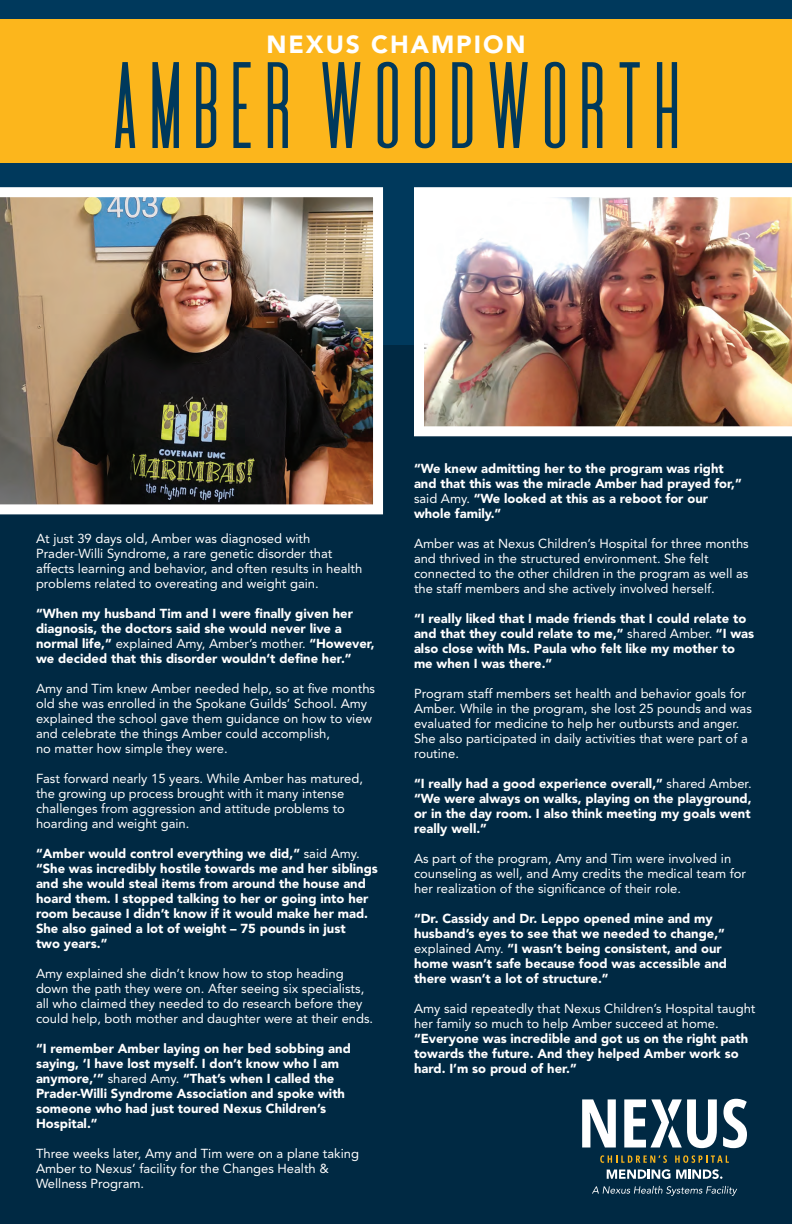
<style>
.page{position:relative;width:792px;height:1224px;background:#00395c}
.page>*{position:absolute;margin:0;border:0;box-sizing:border-box;transform-origin:0 0}
.t1{font:107.3px "De Valencia";letter-spacing:-.24em;color:#00395c}
.t2{font:900 24.6px "Avenir";letter-spacing:.08em;color:#fff}
.t3{font:13px/15px "Avenir";color:#fff}
.t4{font:900 13px/15px "Avenir";color:#fff}
.s1{font-weight:400}
</style>
<div class="page">
<div style="left:0;top:346px;width:792px;height:878px;background:#002943"></div>
<div style="left:0;top:19px;width:792px;height:144px;background:#fcb61c"></div>
<svg style="left:607px;top:1169px;width:115px;height:10px"></svg>
<svg style="left:582px;top:1099px;width:34px;height:48px"></svg>
<svg style="left:624px;top:1099px;width:93px;height:49px"></svg>
<svg style="left:723px;top:1099px;width:24px;height:49px"></svg>
<svg style="left:600px;top:1155px;width:67px;height:8px"></svg>
<svg style="left:675px;top:1155px;width:54px;height:8px"></svg>
<svg style="left:592px;top:1186px;width:145px;height:10px"></svg>
<img style="left:0;top:187px;width:383px;height:327px">
<img style="left:414px;top:187px;width:378px;height:249px">
<h2 class="t2" style="left:266px;top:30px;width:261px">NEXUS CHAMPION</h2>
<h1 class="t1" style="left:93px;top:46px;width:607px">AMBERWOODWORTH</h1>
<p class="t3" style="left:36px;top:531px;width:328px">At just 39 days old, Amber was diagnosed with Prader-Willi Syndrome, a rare genetic disorder that affects learning and behavior, and often results in health problems related to overeating and weight gain.</p>
<p class="t4" style="left:36px;top:606px;width:340px">“When my husband Tim and I were finally given her diagnosis, the doctors said she would never live a normal life,” <span class="s1">explained Amy, Amber’s mother.</span> “However, we decided that this disorder wouldn’t define her.”</p>
<p class="t3" style="left:36px;top:681px;width:341px">Amy and Tim knew Amber needed help, so at five months old she was enrolled in the Spokane Guilds’ School. Amy explained the school gave them guidance on how to view and celebrate the things Amber could accomplish,<br>no matter how simple they were.</p>
<p class="t3" style="left:36px;top:771px;width:329px">Fast forward nearly 15 years. While Amber has matured, the growing up process brought with it many intense challenges from aggression and attitude problems to hoarding and weight gain.</p>
<p class="t4" style="left:36px;top:846px;width:343px">“Amber would control everything we did,” <span class="s1">said Amy. </span>“She was incredibly hostile towards me and her siblings and she would steal items from around the house and hoard them. I stopped talking to her or going into her room because I didn’t know if it would make her mad.<br>She also gained a lot of weight – 75 pounds in just<br>two years.”</p>
<p class="t3" style="left:36px;top:966px;width:339px">Amy explained she didn’t know how to stop heading down the path they were on. After seeing six specialists, all who claimed they needed to do research before they could help, both mother and daughter were at their ends.</p>
<p class="t4" style="left:36px;top:1041px;width:316px">“I remember Amber laying on her bed sobbing and saying, ‘I have lost myself. I don’t know who I am anymore,’” <span class="s1">shared Amy.</span> “That’s when I called the Prader-Willi Syndrome Association and spoke with someone who had just toured Nexus Children’s Hospital.”</p>
<p class="t3" style="left:36px;top:1146px;width:325px">Three weeks later, Amy and Tim were on a plane taking<br>Amber to Nexus’ facility for the Changes Health &amp;<br>Wellness Program.</p>
<p class="t4" style="left:414px;top:461px;width:329px">“We knew admitting her to the program was right and that this was the miracle Amber had prayed for,” <span class="s1">said Amy.</span> “We looked at this as a reboot for our whole family.”</p>
<p class="t3" style="left:414px;top:536px;width:336px">Amber was at Nexus Children’s Hospital for three months and thrived in the structured environment. She felt connected to the other children in the program as well as the staff members and she actively involved herself.</p>
<p class="t4" style="left:414px;top:611px;width:342px">“I really liked that I made friends that I could relate to and that they could relate to me,” <span class="s1">shared Amber.</span> “I was also close with Ms. Paula who felt like my mother to me when I was there.”</p>
<p class="t3" style="left:414px;top:686px;width:339px">Program staff members set health and behavior goals for Amber. While in the program, she lost 25 pounds and was evaluated for medicine to help her outbursts and anger.<br>She also participated in daily activities that were part of a routine.</p>
<p class="t4" style="left:414px;top:776px;width:339px;text-align:justify">“I really had a good experience overall,” <span class="s1">shared Amber. </span>“We were always on walks, playing on the playground, or in the day room. I also think meeting my goals went really well.”</p>
<p class="t3" style="left:414px;top:851px;width:334px">As part of the program, Amy and Tim were involved in counseling as well, and Amy credits the medical team for her realization of the significance of their role.</p>
<p class="t4" style="left:414px;top:911px;width:315px">“Dr. Cassidy and Dr. Leppo opened mine and my husband’s eyes to see that we needed to change,” <span class="s1">explained Amy.</span> ”I wasn’t being consistent, and our home wasn’t safe because food was accessible and there wasn’t a lot of structure.”</p>
<p class="t3" style="left:414px;top:1001px;width:343px">Amy said repeatedly that Nexus Children’s Hospital taught her family so much to help Amber succeed at home.</p>
<p class="t4" style="left:414px;top:1031px;width:336px">“Everyone was incredible and got us on the right path towards the future. And they helped Amber work so hard. I’m so proud of her.”</p>
</div>
